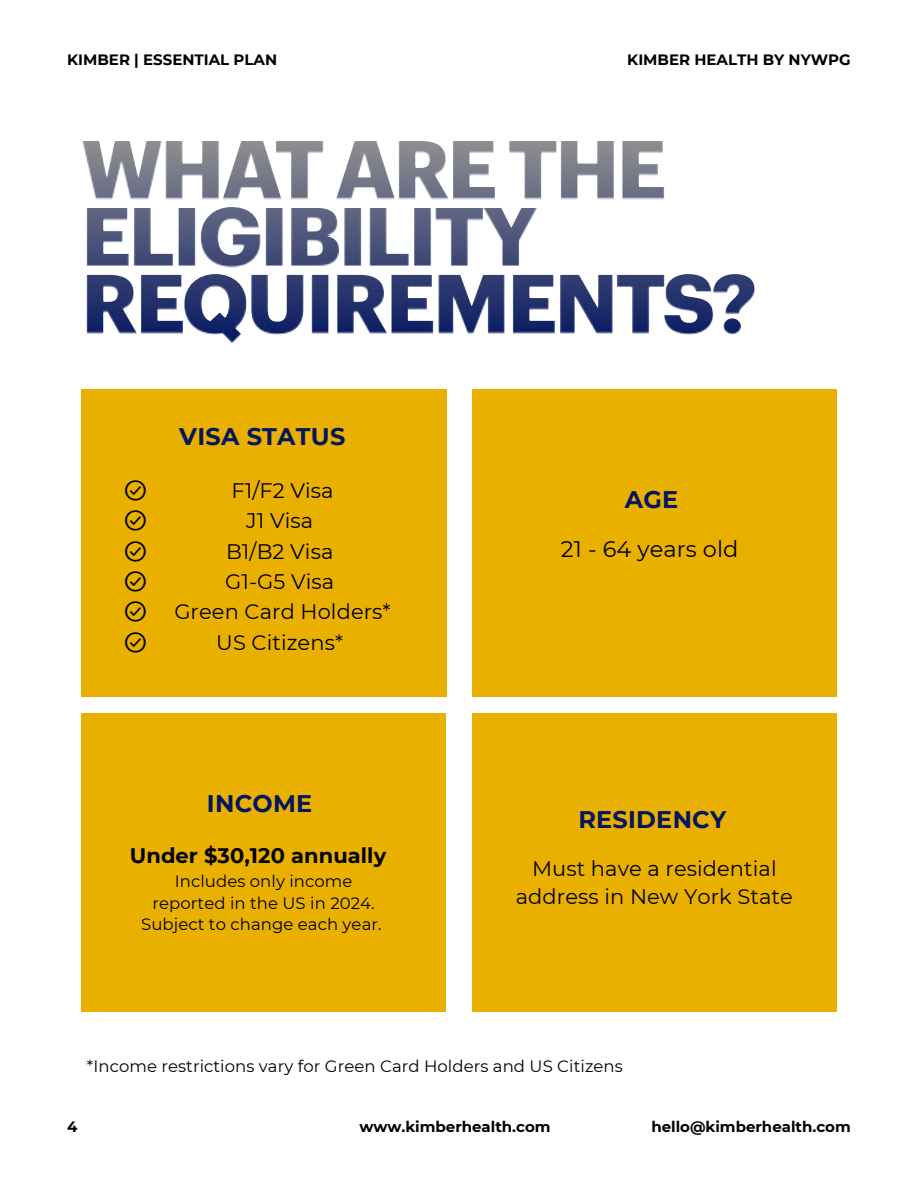
<style>
.page{position:relative;width:918px;height:1188px;background:#fff}
.page>*{position:absolute;margin:0;border:0;box-sizing:border-box;transform-origin:0 0}
.t1{font:24.45px "Canva Sans";color:#000}
.t2{font:700 24px "Montserrat";letter-spacing:.01em;color:#041660}
.t3{font:22.5px "Montserrat";letter-spacing:.005em;color:#000}
.t4{font:21px/30.3px "Montserrat";letter-spacing:.005em;color:#000;text-align:center}
.t5{font:700 21px "Montserrat";letter-spacing:.005em;color:#000}
.t6{font:16.5px/21.3px "Montserrat";letter-spacing:.005em;color:#000;text-align:center}
.t7{font:700 15px "Montserrat";color:#000}
</style>
<div class="page">
<img style="left:82px;top:141px;width:673px;height:193px">
<div style="left:81px;top:389px;width:365px;height:308px;background:#eab000"></div>
<div style="left:81px;top:714px;width:365px;height:298px;background:#eab000"></div>
<div style="left:472px;top:389px;width:365px;height:308px;background:#eab000"></div>
<div style="left:472px;top:714px;width:365px;height:298px;background:#eab000"></div>
<p class="t7" style="left:67px;top:51px;width:211px">KIMBER | ESSENTIAL PLAN</p>
<p class="t7" style="left:627px;top:51px;width:225px">KIMBER HEALTH BY NYWPG</p>
<p class="t1" style="left:124px;top:473px;width:26px">☑</p>
<p class="t1" style="left:124px;top:503px;width:26px">☑</p>
<p class="t1" style="left:124px;top:534px;width:26px">☑</p>
<p class="t1" style="left:124px;top:564px;width:26px">☑</p>
<h4 class="t1" style="left:124px;top:594px;width:26px">☑</h4>
<h1 class="t1" style="left:124px;top:625px;width:26px">☑</h1>
<h1 class="t2" style="left:179px;top:422px;width:168px">VISA STATUS</h1>
<h3 class="t4" style="left:174px;top:475px;width:218px">F1/F2 Visa<br>J1 Visa<br>B1/B2 Visa<br>G1-G5 Visa<br>Green Card Holders*<br>US Citizens*</h3>
<h2 class="t2" style="left:207px;top:789px;width:107px">INCOME</h2>
<h1 class="t5" style="left:130px;top:843px;width:258px">Under $30,120 annually</h1>
<h4 class="t6" style="left:141px;top:871px;width:242px">Includes only income reported in the US in 2024.<br>Subject to change each year.</h4>
<p class="t2" style="left:625px;top:485px;width:55px">AGE</p>
<p class="t3" style="left:561px;top:535px;width:179px">21 - 64 years old</p>
<p class="t2" style="left:578px;top:804px;width:149px">RESIDENCY</p>
<h1 class="t4" style="left:516px;top:855px;width:279px;line-height:28.2px">Must have a residential address in New York State</h1>
<p class="t6" style="left:87px;top:1056px;width:537px">*Income restrictions vary for Green Card Holders and US Citizens</p>
<p class="t7" style="left:67px;top:1117px;width:12px">4</p>
<p class="t7" style="left:359px;top:1117px;width:193px">www.kimberhealth.com</p>
<p class="t7" style="left:651px;top:1117px;width:201px">hello@kimberhealth.com</p>
</div>
